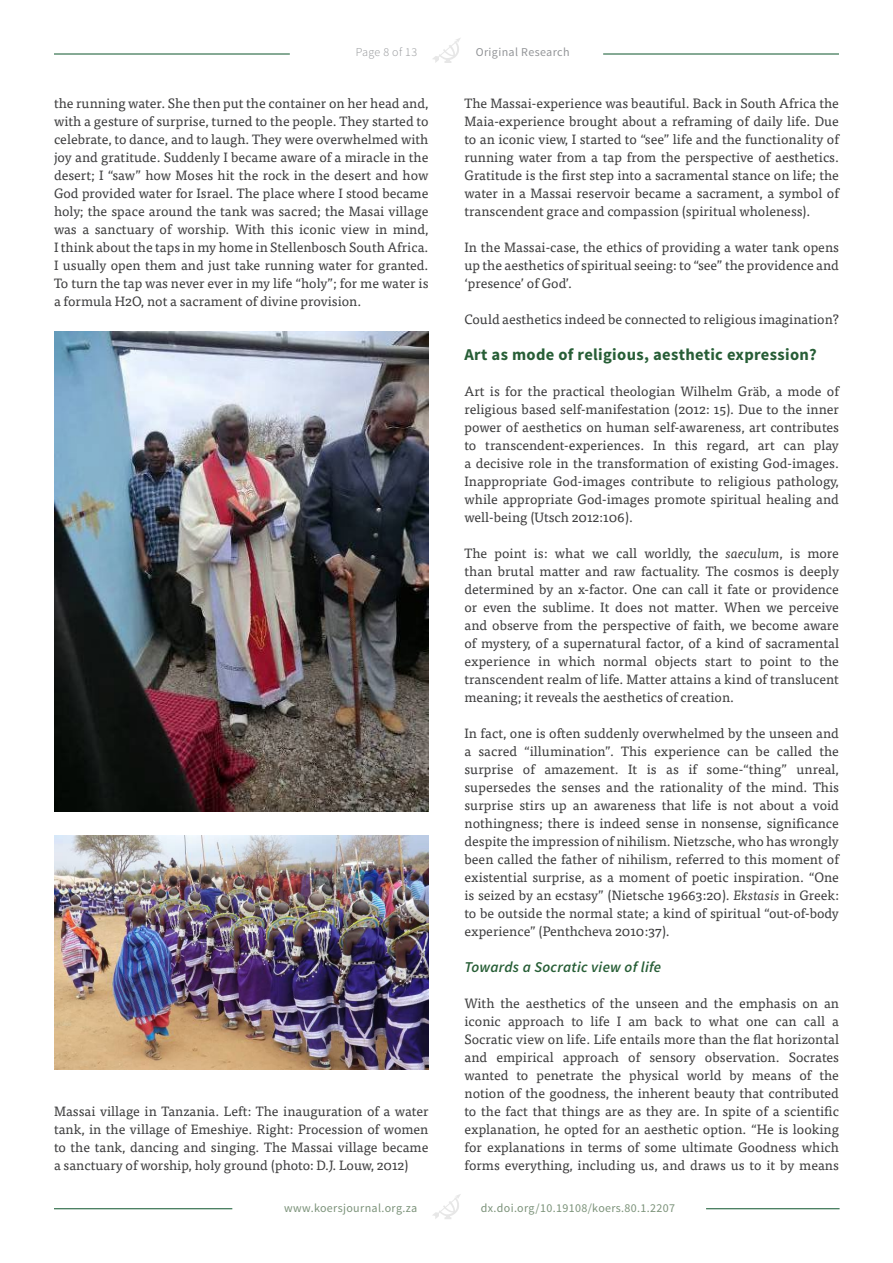
<style>
.page{position:relative;width:893px;height:1263px;background:#fff}
.page>*{position:absolute;margin:0;border:0;box-sizing:border-box;transform-origin:0 0}
.Sub_Paragraph_Header{font:700 16.5px "Source Sans Pro";letter-spacing:.02em;color:#275e36}
.Sub__sub_header{font:italic 600 15px "Source Sans Pro";letter-spacing:.02em;color:#275e36}
.Normal_Text{font:13.5px/18px "Tisa Pro";color:#3e3e3f;text-align:justify}
.t1{font:12px "Source Sans Pro";letter-spacing:.03em;color:#7b9279}
.t2{font:12px "Source Sans Pro";letter-spacing:.03em;color:#939598}
.t3{font:300 12px "Source Sans Pro";letter-spacing:.03em;color:#939598}
.s1{font-style:italic}
</style>
<div class="page">
<hr style="left:54px;top:1208px;width:178px;height:1px;background:#0d552c">
<hr style="left:603px;top:54px;width:236px;height:1px;background:#0d552c">
<hr style="left:54px;top:54px;width:236px;height:1px;background:#0d552c">
<svg style="left:433px;top:38px;width:28px;height:25px"></svg>
<svg style="left:432px;top:1194px;width:29px;height:25px"></svg>
<hr style="left:706px;top:1208px;width:134px;height:1px;background:#0d552c">
<img style="left:54px;top:331px;width:374px;height:481px">
<img style="left:54px;top:835px;width:374px;height:235px">
<p class="t3" style="left:356px;top:45px;width:63px">Page 8 of 13</p>
<p class="t2" style="left:476px;top:44px;width:95px">Original Research</p>
<p class="Normal_Text" style="left:54px;top:93px;width:376px">the running water. She then put the container on her head and, with a gesture of surprise, turned to the people. They started to celebrate, to dance, and to laugh. They were overwhelmed with joy and gratitude. Suddenly I became aware of a miracle in the desert; I “saw” how Moses hit the rock in the desert and how God provided water for Israel. The place where I stood became holy; the space around the tank was sacred; the Masai village was a sanctuary of worship. With this iconic view in mind, I think about the taps in my home in Stellenbosch South Africa.<br>I usually open them and just take running water for granted.<br>To turn the tap was never ever in my life “holy”; for me water is a formula H2O, not a sacrament of divine provision.</p>
<p class="Normal_Text" style="left:54px;top:1101px;width:376px">Massai village in Tanzania. Left: The inauguration of a water tank, in the village of Emeshiye. Right: Procession of women to the tank, dancing and singing. The Massai village became a sanctuary of worship, holy ground (photo: D.J. Louw, 2012)</p>
<p class="Normal_Text" style="left:464px;top:93px;width:376px">The Massai-experience was beautiful. Back in South Africa the Maia-experience brought about a reframing of daily life. Due to an iconic view, I started to “see” life and the functionality of running water from a tap from the perspective of aesthetics.<br>Gratitude is the first step into a sacramental stance on life; the water in a Massai reservoir became a sacrament, a symbol of transcendent grace and compassion (spiritual wholeness).</p>
<p class="Normal_Text" style="left:464px;top:237px;width:376px">In the Massai-case, the ethics of providing a water tank opens up the aesthetics of spiritual seeing: to “see” the providence and ‘presence’ of God’.</p>
<p class="Normal_Text" style="left:464px;top:309px;width:376px">Could aesthetics indeed be connected to religious imagination?</p>
<p class="Sub_Paragraph_Header" style="left:464px;top:344px;width:354px">Art as mode of religious, aesthetic expression?</p>
<p class="Normal_Text" style="left:464px;top:381px;width:376px">Art is for the practical theologian Wilhelm Gräb, a mode of religious based self-manifestation (2012: 15). Due to the inner power of aesthetics on human self-awareness, art contributes to transcendent-experiences. In this regard, art can play a decisive role in the transformation of existing God-images.<br>Inappropriate God-images contribute to religious pathology, while appropriate God-images promote spiritual healing and well-being (Utsch 2012:106).</p>
<p class="Normal_Text" style="left:464px;top:543px;width:376px">The point is: what we call worldly, the <span class="s1">saeculum</span>, is more than brutal matter and raw factuality. The cosmos is deeply determined by an x-factor. One can call it fate or providence or even the sublime. It does not matter. When we perceive and observe from the perspective of faith, we become aware of mystery, of a supernatural factor, of a kind of sacramental experience in which normal objects start to point to the transcendent realm of life. Matter attains a kind of translucent meaning; it reveals the aesthetics of creation.</p>
<p class="Normal_Text" style="left:464px;top:723px;width:376px">In fact, one is often suddenly overwhelmed by the unseen and a sacred “illumination”. This experience can be called the surprise of amazement. It is as if some-“thing” unreal, supersedes the senses and the rationality of the mind. This surprise stirs up an awareness that life is not about a void nothingness; there is indeed sense in nonsense, significance despite the impression of nihilism. Nietzsche, who has wrongly been called the father of nihilism, referred to this moment of existential surprise, as a moment of poetic inspiration. “One is seized by an ecstasy” (Nietsche 19663:20). <span class="s1">Ekstasis</span> in Greek: to be outside the normal state; a kind of spiritual “out-of-body experience” (Penthcheva 2010:37).</p>
<p class="Sub__sub_header" style="left:464px;top:958px;width:198px">Towards a Socratic view of life</p>
<p class="Normal_Text" style="left:464px;top:993px;width:376px">With the aesthetics of the unseen and the emphasis on an iconic approach to life I am back to what one can call a Socratic view on life. Life entails more than the flat horizontal and empirical approach of sensory observation. Socrates wanted to penetrate the physical world by means of the notion of the goodness, the inherent beauty that contributed to the fact that things are as they are. In spite of a scientific explanation, he opted for an aesthetic option. “He is looking for explanations in terms of some ultimate Goodness which forms everything, including us, and draws us to it by means</p>
<p class="t1" style="left:284px;top:1201px;width:134px">www.koersjournal.org.za</p>
<p class="t1" style="left:481px;top:1201px;width:196px">dx.doi.org/10.19108/koers.80.1.2207</p>
</div>
